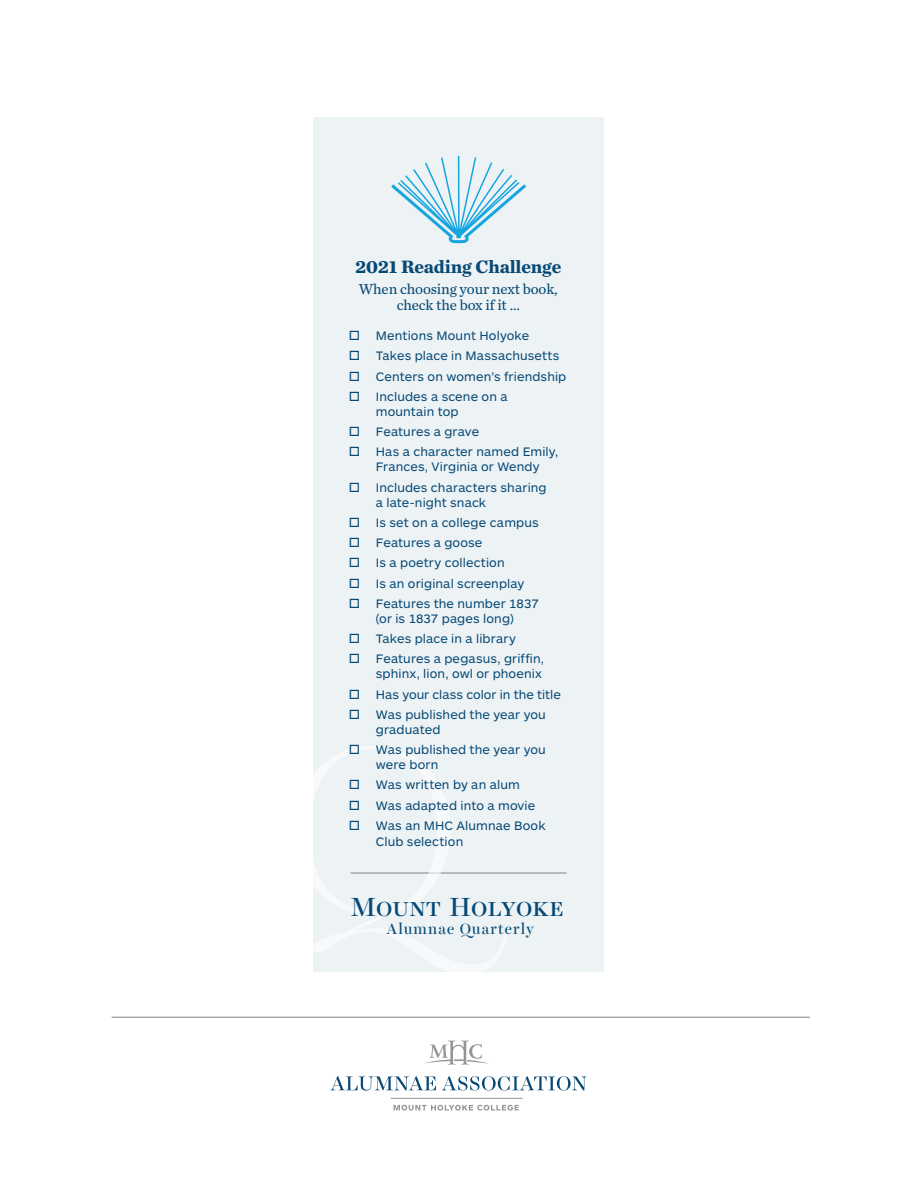
<style>
.page{position:relative;width:918px;height:1188px;background:#fff}
.page>*{position:absolute;margin:0;border:0;box-sizing:border-box;transform-origin:0 0}
.t1{font:26.55px "Harriet Display";letter-spacing:.01em;color:#074975}
.t2{font:700 18.75px "Chronicle Text G2";letter-spacing:-.01em;color:#074975}
.t3{font:15px/16.5px "Chronicle Text G2";letter-spacing:-.01em;color:#074975;text-align:center}
.t4{font:15px "Harriet Display";letter-spacing:.075em;color:#074975}
.notes_text{font:12.75px/15px "ARS Maquette Pro";letter-spacing:.01em;color:#074975}
</style>
<div class="page">
<div style="left:314px;top:117px;width:290px;height:855px;background:#edf2f5"></div>
<hr style="left:351px;top:873px;width:216px;height:1px;background:#808285">
<hr style="left:112px;top:1017px;width:698px;height:1px;background:#808285">
<svg style="left:313px;top:746px;width:195px;height:226px"></svg>
<svg style="left:391px;top:156px;width:135px;height:87px"></svg>
<svg style="left:330px;top:1076px;width:106px;height:15px"></svg>
<svg style="left:442px;top:1076px;width:145px;height:15px"></svg>
<hr style="left:391px;top:1098px;width:132px;height:1px;background:#939598">
<svg style="left:425px;top:1041px;width:64px;height:24px"></svg>
<svg style="left:394px;top:1105px;width:125px;height:6px"></svg>
<p class="t2" style="left:355px;top:251px;width:208px">2021 Reading Challenge</p>
<p class="t3" style="left:359px;top:280px;width:200px">When choosing your next book, check the box if it ...</p>
<p class="notes_text" style="left:349px;top:328px;width:182px">□ Mentions Mount Holyoke</p>
<p class="notes_text" style="left:349px;top:348px;width:212px">□ Takes place in Massachusetts</p>
<p class="notes_text" style="left:349px;top:368px;width:219px">□ Centers on women’s friendship</p>
<p class="notes_text" style="left:376px;top:388px;width:133px;text-indent:-27px">□ Includes a scene on a mountain top</p>
<p class="notes_text" style="left:349px;top:424px;width:132px">□ Features a grave</p>
<p class="notes_text" style="left:376px;top:444px;width:184px;text-indent:-27px">□ Has a character named Emily,<br>Frances, Virginia or Wendy</p>
<p class="notes_text" style="left:376px;top:479px;width:172px;text-indent:-27px">□ Includes characters sharing a late-night snack</p>
<p class="notes_text" style="left:349px;top:514px;width:191px">□ Is set on a college campus</p>
<p class="notes_text" style="left:349px;top:535px;width:135px">□ Features a goose</p>
<p class="notes_text" style="left:349px;top:555px;width:157px">□ Is a poetry collection</p>
<p class="notes_text" style="left:349px;top:575px;width:177px">□ Is an original screenplay</p>
<p class="notes_text" style="left:349px;top:595px;width:192px;text-align:center">□ Features the number 1837 (or is 1837 pages long)</p>
<p class="notes_text" style="left:349px;top:631px;width:169px">□ Takes place in a library</p>
<p class="notes_text" style="left:349px;top:651px;width:197px;text-align:right">□ Features a pegasus, griffin, sphinx, lion, owl or phoenix</p>
<p class="notes_text" style="left:349px;top:686px;width:214px">□ Has your class color in the title</p>
<p class="notes_text" style="left:376px;top:706px;width:172px;text-indent:-27px">□ Was published the year you graduated</p>
<p class="notes_text" style="left:376px;top:742px;width:172px;text-indent:-27px">□ Was published the year you were born</p>
<p class="notes_text" style="left:349px;top:777px;width:173px">□ Was written by an alum</p>
<p class="notes_text" style="left:349px;top:797px;width:188px">□ Was adapted into a movie</p>
<p class="notes_text" style="left:349px;top:817px;width:198px">□ Was an MHC Alumnae Book</p>
<p class="notes_text" style="left:376px;top:833px;width:89px">Club selection</p>
<p class="t1" style="left:351px;top:889px;width:214px">Mount Holyoke</p>
<p class="t4" style="left:387px;top:918px;width:149px">Alumnae Quarterly</p>
</div>
